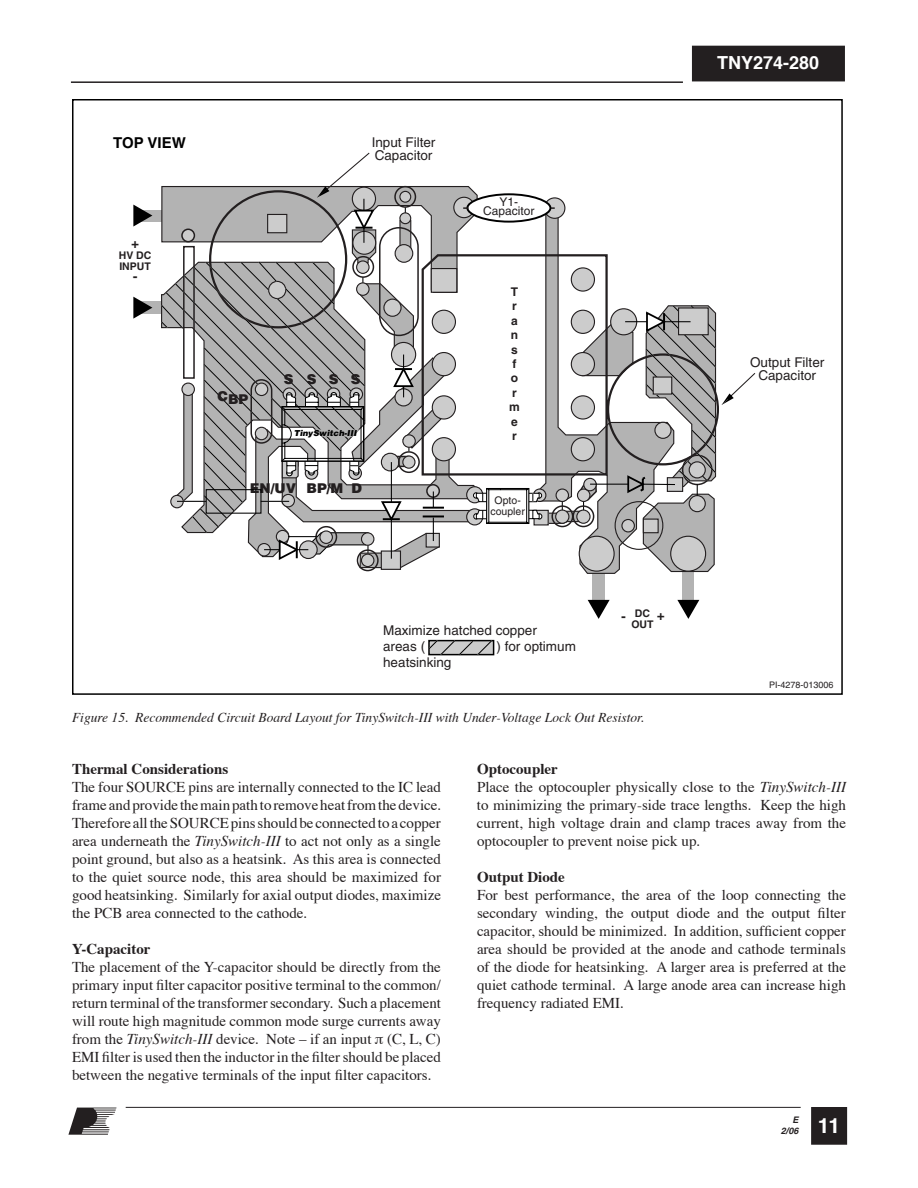
<style>
.page{position:relative;width:918px;height:1188px;background:#fff}
.page>*{position:absolute;margin:0;border:0;box-sizing:border-box;transform-origin:0 0}
.t1{font:700 21px "Helvetica";color:#fff}
.t2{font:700 18px "Helvetica";color:#fff}
.t3{font:15px/18px "Times";color:#231f20;text-align:justify}
.t4{font:700 15px "Times";color:#231f20}
.t5{font:700 15px "Helvetica";color:#000}
.t6{font:13.5px/13.5px "Helvetica";color:#231f20}
.t7{font:italic 13.5px "Times";color:#231f20}
.t8{font:900 13.5px "Helvetica";color:#231f20}
.t9{font:12px/9px "Helvetica";color:#231f20;text-align:center}
.t10{font:700 12px/14.4px "Helvetica";color:#231f20}
.t11{font:700 10.5px/10.5px "Helvetica";color:#231f20}
.t12{font:10.5px/10.5px "Helvetica";color:#231f20;text-align:center}
.t13{font:9px "Helvetica";color:#231f20}
.t14{font:italic 700 9px/10.8px "Helvetica";color:#231f20;text-align:right}
.t15{font:italic 900 8.25px "Helvetica";color:#000}
.s1{font-style:italic}
.s2{font-weight:700}
</style>
<div class="page">
<svg style="left:68px;top:1108px;width:49px;height:27px"></svg>
<hr style="left:71px;top:81px;width:612px;height:2px;background:#231f20">
<div style="left:693px;top:46px;width:151px;height:35px;background:#231f20"></div>
<hr style="left:126px;top:1107px;width:675px;height:1px;background:#231f20">
<div style="left:812px;top:1108px;width:34px;height:36px;background:#231f20"></div>
<div style="left:811px;top:1107px;width:36px;height:38px;border:2px solid #231f20"></div>
<div style="left:593px;top:537px;width:12px;height:70px;background:#b3b3b3"></div>
<div style="left:682px;top:537px;width:12px;height:70px;background:#b3b3b3"></div>
<svg style="left:677px;top:600px;width:22px;height:19px"></svg>
<svg style="left:588px;top:600px;width:22px;height:19px"></svg>
<div style="left:138px;top:210px;width:48px;height:12px;background:#b3b3b3"></div>
<div style="left:138px;top:301px;width:48px;height:12px;background:#b3b3b3"></div>
<svg style="left:133px;top:297px;width:19px;height:22px"></svg>
<svg style="left:133px;top:205px;width:19px;height:22px"></svg>
<div style="left:428px;top:640px;width:66px;height:15px;border:2px solid #000"></div>
<svg style="left:428px;top:639px;width:65px;height:17px"></svg>
<svg style="left:160px;top:152px;width:596px;height:421px"></svg>
<p class="t5" style="left:113px;top:134px;width:74px">TOP VIEW</p>
<p class="t11" style="left:119px;top:250px;width:34px">HV DC<br>INPUT</p>
<p class="t6" style="left:372px;top:135px;width:65px">Input Filter<br>Capacitor</p>
<p class="t8" style="left:218px;top:390px;width:32px">CBP</p>
<p class="t8" style="left:284px;top:370px;width:78px">SSSS</p>
<p class="t15" style="left:294px;top:428px;width:64px">TinySwitch-III</p>
<p class="t8" style="left:250px;top:479px;width:114px">EN/UV BP/M D</p>
<p class="t9" style="left:483px;top:198px;width:53px">Y1-<br>Capacitor</p>
<p class="t10" style="left:509px;top:284px;width:12px">T r a n s f o r m e r</p>
<p class="t12" style="left:491px;top:495px;width:36px">Opto&shy;coupler</p>
<p class="t6" style="left:383px;top:622px;width:155px;line-height:16.2px">Maximize hatched copper areas (</p>
<p class="t6" style="left:496px;top:640px;width:81px">) for optimum</p>
<p class="t6" style="left:383px;top:656px;width:70px">heatsinking</p>
<p class="t11" style="left:635px;top:608px;width:17px">DC</p>
<p class="t11" style="left:631px;top:619px;width:24px">OUT</p>
<p class="t7" style="left:72px;top:709px;width:574px">Figure 15. Recommended Circuit Board Layout for TinySwitch-III with Under-Voltage Lock Out Resistor.</p>
<p class="t2" style="left:717px;top:50px;width:104px">TNY274-280</p>
<p class="t6" style="left:750px;top:355px;width:76px;text-align:center">Output Filter<br>Capacitor</p>
<p class="t13" style="left:769px;top:679px;width:66px">PI-4278-013006</p>
<p class="t4" style="left:72px;top:759px;width:158px">Thermal Considerations</p>
<p class="t3" style="left:72px;top:779px;width:371px">The four SOURCE pins are internally connected to the IC lead frame and provide the main path to remove heat from the device.<br>Therefore all the SOURCE pins should be connected to a copper area underneath the <span class="s1">TinySwitch-III</span> to act not only as a single point ground, but also as a heatsink. As this area is connected to the quiet source node, this area should be maximized for good heatsinking. Similarly for axial output diodes, maximize the PCB area connected to the cathode.</p>
<p class="t4" style="left:72px;top:939px;width:80px">Y-Capacitor</p>
<p class="t3" style="left:72px;top:959px;width:371px">The placement of the Y-capacitor should be directly from the primary input filter capacitor positive terminal to the common/ return terminal of the transformer secondary. Such a placement will route high magnitude common mode surge currents away from the <span class="s1">TinySwitch-III</span> device. Note – if an input π (C, L, C)<br>EMI filter is used then the inductor in the filter should be placed between the negative terminals of the input filter capacitors.</p>
<p class="t3" style="left:477px;top:761px;width:371px;text-align:left"><span class="s2">Optocoupler<br></span>Place the optocoupler physically close to the <span class="s1">TinySwitch-III </span>to minimizing the primary-side trace lengths. Keep the high current, high voltage drain and clamp traces away from the optocoupler to prevent noise pick up.</p>
<p class="t4" style="left:477px;top:867px;width:89px">Output Diode</p>
<p class="t3" style="left:477px;top:887px;width:371px">For best performance, the area of the loop connecting the secondary winding, the output diode and the output filter capacitor, should be minimized. In addition, sufficient copper area should be provided at the anode and cathode terminals of the diode for heatsinking. A larger area is preferred at the quiet cathode terminal. A large anode area can increase high frequency radiated EMI.</p>
<p class="t14" style="left:781px;top:1114px;width:19px">E<br>2/06</p>
<h1 class="t1" style="left:818px;top:1111px;width:24px">11</h1>
</div>
